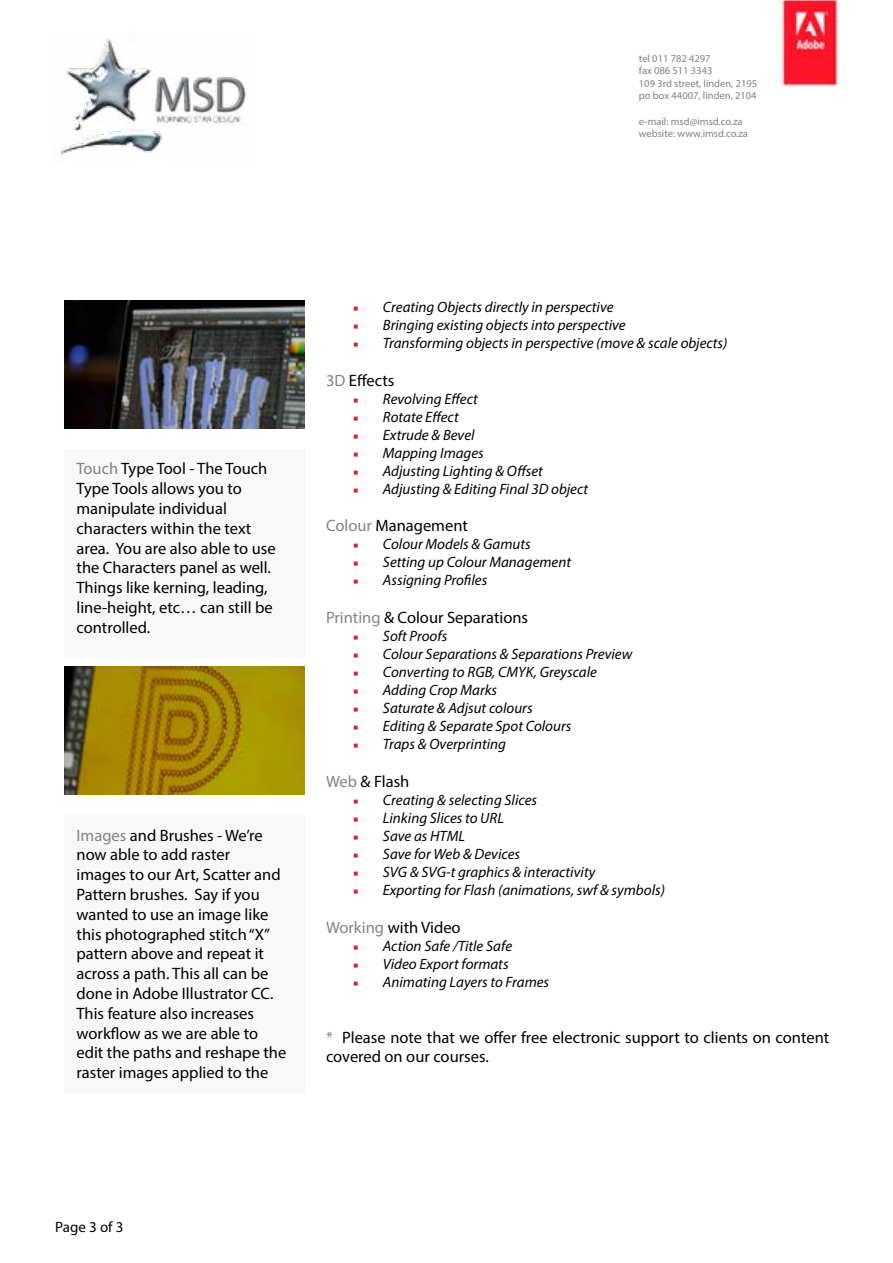
<style>
.page{position:relative;width:893px;height:1263px;background:#fff}
.page>*{position:absolute;margin:0;border:0;box-sizing:border-box;transform-origin:0 0}
.t1{font:16.5px/19.8px "Myriad Pro";color:#000}
.t2{font:italic 15px "Myriad Pro";color:#000}
.t3{font:15px "Myriad Pro";color:#000}
.t4{font:10.5px/12.6px "Myriad Pro";color:#808285}
.s1{color:#818181}
.s2{font-family:"Minion Pro";font-style:normal;font-size:13.5px;color:#d2232a}
.s3{color:#838383}
</style>
<div class="page">
<div style="left:64px;top:449px;width:241px;height:208px;background:#f8f8f9"></div>
<div style="left:64px;top:815px;width:241px;height:278px;background:#f8f8f9"></div>
<img style="left:65px;top:300px;width:239px;height:128px">
<img style="left:65px;top:666px;width:239px;height:128px">
<img style="left:770px;top:0;width:69px;height:86px">
<img style="left:60px;top:39px;width:186px;height:116px">
<p class="t4" style="left:639px;top:52px;width:120px">tel 011 782 4297<br>fax 086 511 3343<br>109 3rd street, linden, 2195 po box 44007, linden, 2104</p>
<p class="t4" style="left:639px;top:115px;width:110px">e-mail: msd@imsd.co.za website: www.imsd.co.za</p>
<p class="t1" style="left:77px;top:459px;width:201px"><span class="s1">Touch</span> Type Tool - The Touch<br>Type Tools allows you to manipulate individual characters within the text area. You are also able to use the Characters panel as well.<br>Things like kerning, leading, line-height, etc… can still be controlled.</p>
<p class="t1" style="left:77px;top:825px;width:211px"><span class="s1">Images</span> and Brushes - We’re now able to add raster<br>images to our Art, Scatter and<br>Pattern brushes. Say if you wanted to use an image like this photographed stitch “X” pattern above and repeat it across a path. This all can be done in Adobe Illustrator CC.<br>This feature also increases workflow as we are able to edit the paths and reshape the raster images applied to the</p>
<p class="t2" style="left:353px;top:297px;width:262px"><span class="s2">■</span> Creating Objects directly in perspective</p>
<p class="t2" style="left:353px;top:315px;width:274px"><span class="s2">■</span> Bringing existing objects into perspective</p>
<p class="t2" style="left:353px;top:333px;width:376px"><span class="s2">■</span> Transforming objects in perspective (move &amp; scale objects)</p>
<p class="t1" style="left:326px;top:370px;width:70px"><span class="s3">3D</span> Effects</p>
<p class="t2" style="left:353px;top:389px;width:126px"><span class="s2">■</span> Revolving Effect</p>
<p class="t2" style="left:353px;top:407px;width:107px"><span class="s2">■</span> Rotate Effect</p>
<p class="t2" style="left:353px;top:425px;width:123px"><span class="s2">■</span> Extrude &amp; Bevel</p>
<p class="t2" style="left:353px;top:443px;width:132px"><span class="s2">■</span> Mapping Images</p>
<p class="t2" style="left:353px;top:461px;width:191px"><span class="s2">■</span> Adjusting Lighting &amp; Offset</p>
<p class="t2" style="left:353px;top:479px;width:237px"><span class="s2">■</span> Adjusting &amp; Editing Final 3D object</p>
<p class="t1" style="left:326px;top:516px;width:143px"><span class="s3">Colour</span> Management</p>
<p class="t2" style="left:353px;top:535px;width:179px"><span class="s2">■</span> Colour Models &amp; Gamuts</p>
<p class="t2" style="left:353px;top:553px;width:220px"><span class="s2">■</span> Setting up Colour Management</p>
<p class="t2" style="left:353px;top:571px;width:136px"><span class="s2">■</span> Assigning Profiles</p>
<p class="t1" style="left:326px;top:607px;width:204px"><span class="s3">Printing</span> &amp; Colour Separations</p>
<p class="t2" style="left:353px;top:627px;width:96px"><span class="s2">■</span> Soft Proofs</p>
<p class="t2" style="left:353px;top:645px;width:281px"><span class="s2">■</span> Colour Separations &amp; Separations Preview</p>
<p class="t2" style="left:353px;top:663px;width:245px"><span class="s2">■</span> Converting to RGB, CMYK, Greyscale</p>
<p class="t2" style="left:353px;top:681px;width:146px"><span class="s2">■</span> Adding Crop Marks</p>
<p class="t2" style="left:353px;top:699px;width:181px"><span class="s2">■</span> Saturate &amp; Adjsut colours</p>
<p class="t2" style="left:353px;top:717px;width:220px"><span class="s2">■</span> Editing &amp; Separate Spot Colours</p>
<p class="t2" style="left:353px;top:735px;width:154px"><span class="s2">■</span> Traps &amp; Overprinting</p>
<p class="t1" style="left:326px;top:771px;width:85px"><span class="s3">Web</span> &amp; Flash</p>
<p class="t2" style="left:353px;top:791px;width:186px"><span class="s2">■</span> Creating &amp; selecting Slices</p>
<p class="t2" style="left:353px;top:809px;width:153px"><span class="s2">■</span> Linking Slices to URL</p>
<p class="t2" style="left:353px;top:827px;width:114px"><span class="s2">■</span> Save as HTML</p>
<p class="t2" style="left:353px;top:845px;width:169px"><span class="s2">■</span> Save for Web &amp; Devices</p>
<p class="t2" style="left:353px;top:863px;width:244px"><span class="s2">■</span> SVG &amp; SVG-t graphics &amp; interactivity</p>
<p class="t2" style="left:353px;top:881px;width:313px"><span class="s2">■</span> Exporting for Flash (animations, swf &amp; symbols)</p>
<p class="t1" style="left:326px;top:917px;width:136px"><span class="s3">Working</span> with Video</p>
<p class="t2" style="left:353px;top:936px;width:161px"><span class="s2">■</span> Action Safe /Title Safe</p>
<p class="t2" style="left:353px;top:954px;width:157px"><span class="s2">■</span> Video Export formats</p>
<p class="t2" style="left:353px;top:972px;width:198px"><span class="s2">■</span> Animating Layers to Frames</p>
<p class="t1" style="left:326px;top:1027px;width:505px"><span class="s1">*</span> Please note that we offer free electronic support to clients on content covered on our courses.</p>
<p class="t3" style="left:55px;top:1217px;width:70px">Page 3 of 3</p>
</div>
